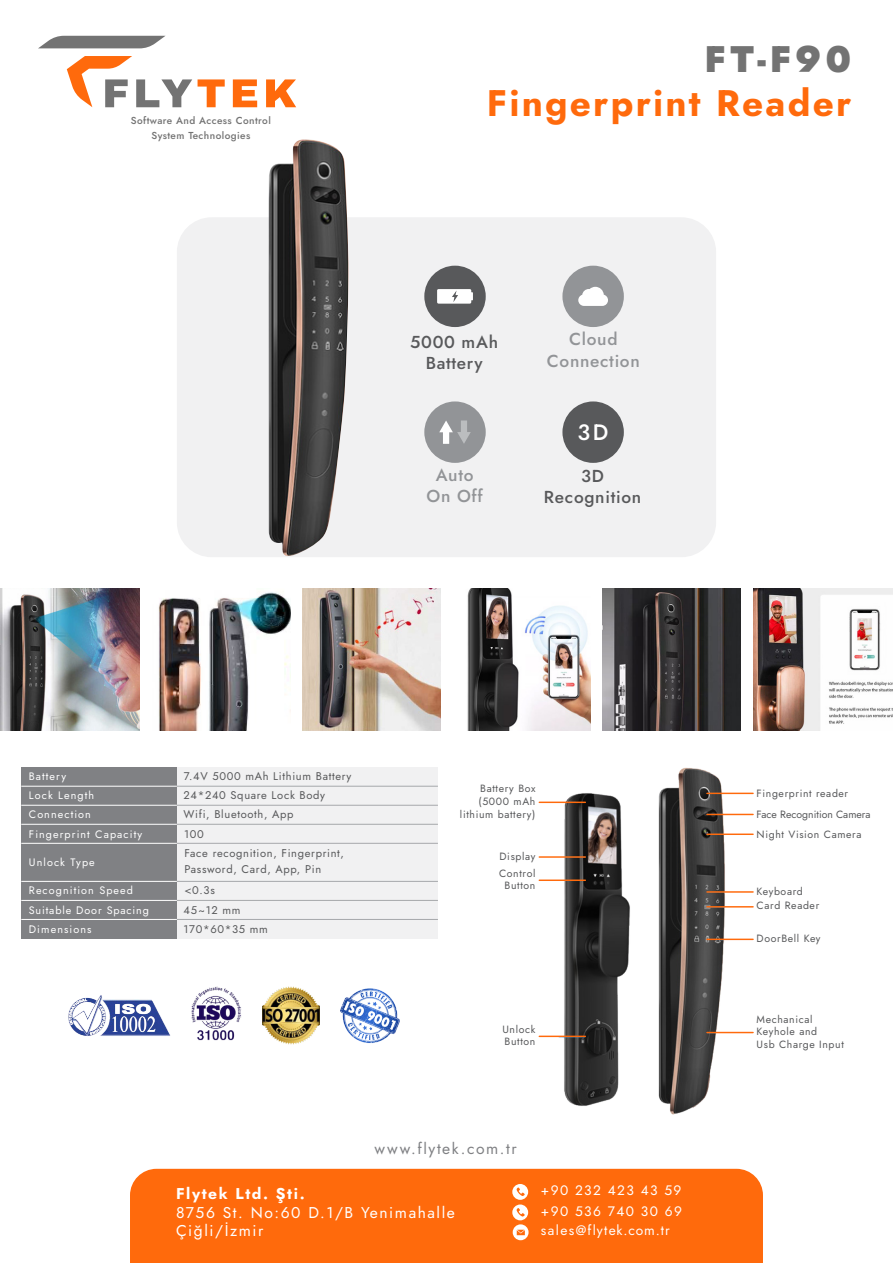
<style>
.page{position:relative;width:893px;height:1263px;background:#fff}
.page>*{position:absolute;margin:0;border:0;box-sizing:border-box;transform-origin:0 0}
.t1{font:700 36.9px "Jost";letter-spacing:.06em;color:#ff6a0c}
.t2{font:900 36.9px "Jost";color:#737373}
.t3{font:500 22.2px "Jost";color:#fff}
.t4{font:500 17.25px/21.1px "Jost";letter-spacing:.04em;color:#58595b;text-align:center}
.t5{font:500 17.25px/21.1px "Jost";letter-spacing:.04em;color:#929497;text-align:center}
.t6{font:15.6px/18.8px "Jost";letter-spacing:.1em;color:#fff}
.t7{font:15.6px "Jost";letter-spacing:.1em;color:#808184}
.t8{font:700 15.6px "Jost";letter-spacing:.1em;color:#fff}
.t9{font:13.65px "Jost";letter-spacing:.1em;color:#fff}
.t10{font:11.1px/19px "Jost";letter-spacing:.06em;color:#58595b}
.t11{font:10.8px/19.2px "Jost";letter-spacing:.1em;color:#fff}
.t12{font:10.8px/20.1px "Jost";letter-spacing:.08em;color:#fff}
.t13{font:10.5px/12.6px "Jost";letter-spacing:.06em;color:#58595b}
.t14{font:10.5px/21px "Jost";color:#58595b}
.t15{font:500 10.05px/15.1px "Jost";letter-spacing:.04em;color:#737373;text-align:center}
</style>
<div class="page">
<div style="left:177px;top:217px;width:539px;height:340px;background:#f1f1f2;border-radius:35px"></div>
<div style="left:424px;top:266px;width:62px;height:61px;background:#58595b;border-radius:50%"></div>
<svg style="left:437px;top:289px;width:36px;height:15px"></svg>
<div style="left:562px;top:266px;width:62px;height:61px;background:#929497;border-radius:50%"></div>
<svg style="left:578px;top:287px;width:30px;height:19px"></svg>
<div style="left:424px;top:401px;width:62px;height:62px;background:#929497;border-radius:50%"></div>
<svg style="left:439px;top:420px;width:32px;height:24px"></svg>
<div style="left:562px;top:401px;width:62px;height:62px;background:#58595b;border-radius:50%"></div>
<img style="left:269px;top:139px;width:80px;height:417px">
<img style="left:341px;top:988px;width:58px;height:55px">
<img style="left:262px;top:987px;width:58px;height:57px">
<img style="left:68px;top:995px;width:103px;height:41px">
<img style="left:191px;top:987px;width:51px;height:53px">
<img style="left:0;top:588px;width:140px;height:142px">
<img style="left:158px;top:592px;width:132px;height:138px">
<img style="left:302px;top:588px;width:138px;height:142px">
<img style="left:467px;top:588px;width:123px;height:142px">
<img style="left:603px;top:588px;width:138px;height:142px">
<img style="left:753px;top:588px;width:140px;height:142px">
<div style="left:177px;top:767px;width:261px;height:171px;background:#f1f1f2"></div>
<hr style="left:177px;top:786px;width:261px;height:1px;background:#a6a8ab">
<hr style="left:177px;top:805px;width:261px;height:1px;background:#a6a8ab">
<hr style="left:177px;top:824px;width:261px;height:1px;background:#a6a8ab">
<hr style="left:177px;top:843px;width:261px;height:1px;background:#a6a8ab">
<hr style="left:177px;top:881px;width:261px;height:1px;background:#a6a8ab">
<hr style="left:177px;top:900px;width:261px;height:1px;background:#a6a8ab">
<hr style="left:177px;top:919px;width:261px;height:1px;background:#a6a8ab">
<div style="left:21px;top:767px;width:156px;height:171px;background:#808184"></div>
<hr style="left:21px;top:786px;width:156px;height:1px;background:#fff">
<hr style="left:21px;top:805px;width:156px;height:1px;background:#fff">
<hr style="left:21px;top:824px;width:156px;height:1px;background:#fff">
<hr style="left:21px;top:843px;width:156px;height:1px;background:#fff">
<hr style="left:21px;top:881px;width:156px;height:1px;background:#fff">
<hr style="left:21px;top:900px;width:156px;height:1px;background:#fff">
<hr style="left:21px;top:919px;width:156px;height:1px;background:#fff">
<img style="left:558px;top:767px;width:181px;height:348px">
<hr style="left:539px;top:856px;width:46px;height:2px;background:#ff6a0c">
<hr style="left:539px;top:801px;width:46px;height:2px;background:#ff6a0c">
<hr style="left:707px;top:793px;width:46px;height:1px;background:#ff6a0c">
<hr style="left:707px;top:814px;width:46px;height:1px;background:#ff6a0c">
<hr style="left:707px;top:833px;width:46px;height:2px;background:#ff6a0c">
<hr style="left:707px;top:891px;width:46px;height:2px;background:#ff6a0c">
<hr style="left:707px;top:906px;width:46px;height:1px;background:#ff6a0c">
<hr style="left:707px;top:938px;width:46px;height:2px;background:#ff6a0c">
<hr style="left:707px;top:1032px;width:46px;height:1px;background:#ff6a0c">
<hr style="left:539px;top:879px;width:46px;height:2px;background:#ff6a0c">
<hr style="left:539px;top:1035px;width:46px;height:2px;background:#ff6a0c">
<div style="left:130px;top:1169px;width:633px;height:94px;background:#ff6a0c"></div>
<svg style="left:513px;top:1224px;width:16px;height:16px"></svg>
<svg style="left:517px;top:1230px;width:8px;height:5px"></svg>
<svg style="left:512px;top:1204px;width:16px;height:16px"></svg>
<svg style="left:517px;top:1208px;width:8px;height:8px"></svg>
<svg style="left:512px;top:1184px;width:16px;height:16px"></svg>
<svg style="left:517px;top:1187px;width:8px;height:9px"></svg>
<svg style="left:38px;top:36px;width:127px;height:12px;background:#868686"></svg>
<svg style="left:67px;top:56px;width:125px;height:51px"></svg>
<svg style="left:198px;top:79px;width:27px;height:28px"></svg>
<svg style="left:233px;top:79px;width:24px;height:28px"></svg>
<svg style="left:266px;top:79px;width:30px;height:28px"></svg>
<p class="t15" style="left:131px;top:113px;width:141px">Software And Access Control<br>System Technologies</p>
<h1 class="t2" style="left:704px;top:34px;width:148px">FT-F90</h1>
<h1 class="t1" style="left:487px;top:78px;width:366px">Fingerprint Reader</h1>
<h3 class="t4" style="left:410px;top:332px;width:89px">5000 mAh<br>Battery</h3>
<h3 class="t5" style="left:547px;top:329px;width:94px">Cloud<br>Connection</h3>
<h3 class="t5" style="left:426px;top:465px;width:58px">Auto<br>On Off</h3>
<h2 class="t3" style="left:578px;top:417px;width:32px">3D</h2>
<h3 class="t4" style="left:544px;top:465px;width:99px">3D<br>Recognition</h3>
<p class="t11" style="left:29px;top:767px;width:115px">Battery<br>Lock Length<br>Connection<br>Fingerprint Capacity</p>
<p class="t11" style="left:29px;top:852px;width:67px">Unlock Type</p>
<p class="t12" style="left:29px;top:881px;width:122px">Recognition Speed<br>Suitable Door Spacing</p>
<p class="t11" style="left:29px;top:919px;width:64px">Dimensions</p>
<p class="t10" style="left:184px;top:767px;width:169px">7.4V 5000 mAh Lithium Battery<br>24*240 Square Lock Body<br>Wifi, Bluetooth, App<br>100<br>Face recognition, Fingerprint,</p>
<p class="t10" style="left:184px;top:858px;width:138px;line-height:21.8px">Password, Card, App, Pin &lt;0.3s</p>
<p class="t10" style="left:184px;top:901px;width:86px;line-height:18.1px">45~12 mm<br>170*60*35 mm</p>
<p class="t13" style="left:460px;top:782px;width:77px;text-align:right">Battery Box (5000 mAh lithium battery)</p>
<p class="t13" style="left:499px;top:848px;width:38px;line-height:17px">Display<br>Control</p>
<p class="t13" style="left:505px;top:879px;width:32px">Button</p>
<p class="t13" style="left:502px;top:1023px;width:35px">Unlock<br>Button</p>
<h3 class="t7" style="left:375px;top:1137px;width:144px">www.flytek.com.tr</h3>
<p class="t14" style="left:757px;top:783px;width:115px">Fingerprint reader<br>Face Recognition Camera</p>
<p class="t13" style="left:757px;top:828px;width:106px">Night Vision Camera</p>
<p class="t13" style="left:757px;top:883px;width:64px;line-height:14.9px">Keyboard<br>Card Reader</p>
<p class="t13" style="left:757px;top:932px;width:65px">DoorBell Key</p>
<p class="t13" style="left:757px;top:1013px;width:89px">Mechanical<br>Keyhole and<br>Usb Charge Input</p>
<h3 class="t9" style="left:541px;top:1181px;width:142px">+90 232 423 43 59</h3>
<h3 class="t9" style="left:541px;top:1221px;width:130px">sales@flytek.com.tr</h3>
<h3 class="t8" style="left:176px;top:1183px;width:130px">Flytek Ltd. Şti.</h3>
<h3 class="t6" style="left:176px;top:1203px;width:280px">8756 St. No:60 D.1/B Yenimahalle<br>Çiğli/İzmir</h3>
<h3 class="t9" style="left:541px;top:1202px;width:143px">+90 536 740 30 69</h3>
</div>
